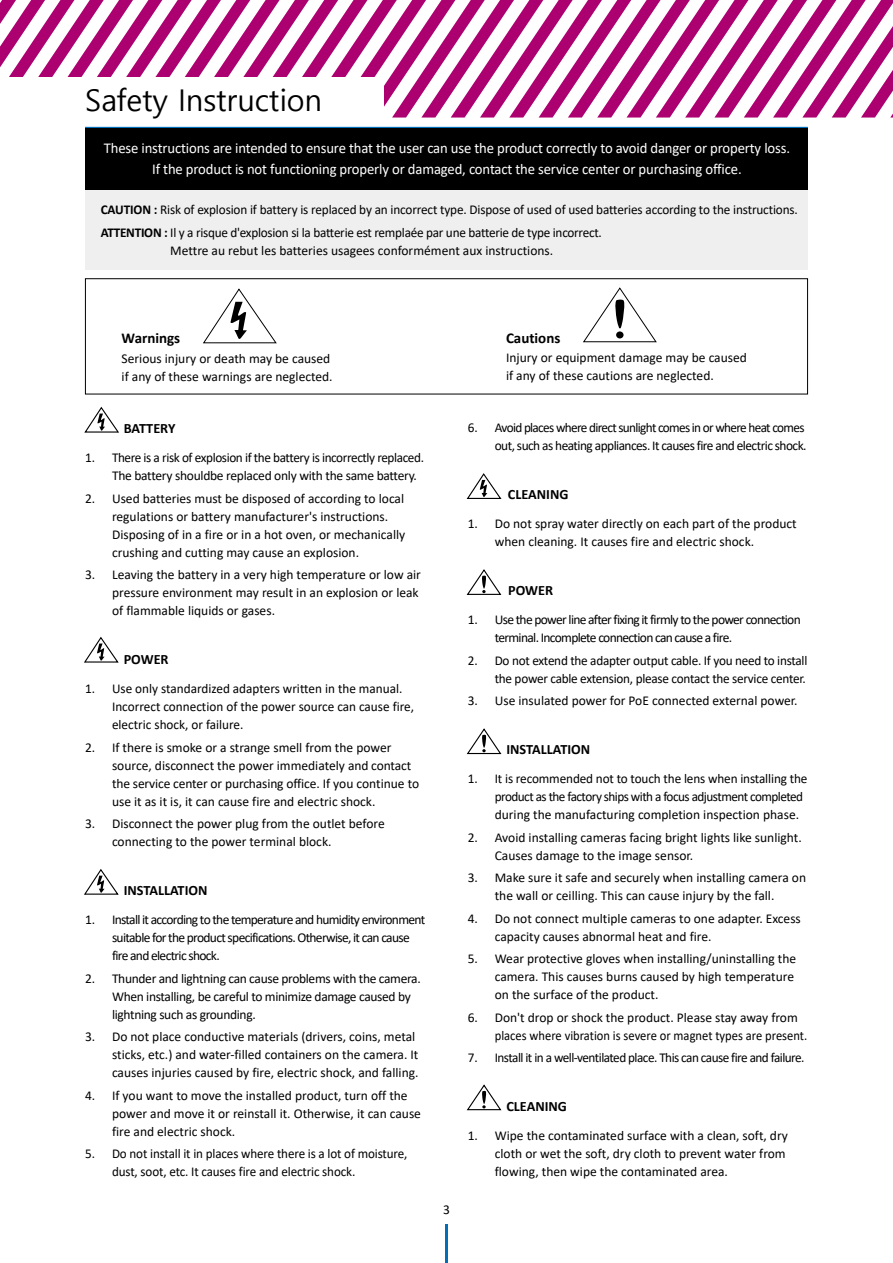
<style>
.page{position:relative;width:893px;height:1263px;background:#fff}
.page>*{position:absolute;margin:0;border:0;box-sizing:border-box;transform-origin:0 0}
.t1{font:30px "Malgun Gothic";color:#000}
.t2{font:15px/21px "Calibri";letter-spacing:-.01em;color:#fff;text-align:center}
.t3{font:700 15px "Calibri";color:#000}
.t4{font:700 14.25px "Calibri";color:#000}
.t5{font:13.5px/18px "Calibri";letter-spacing:-.005em;color:#000}
.t6{font:13.5px/18px "Calibri";letter-spacing:-.05em;color:#000}
.t7{font:13.5px/18px "Calibri";letter-spacing:-.025em;color:#000}
.t8{font:13.5px/18px "Calibri";letter-spacing:-.03em;color:#000}
.t9{font:13.5px "Calibri";letter-spacing:-.04em;color:#000}
.s1{font-weight:700}
</style>
<div class="page">
<hr style="left:85px;top:127px;width:723px;height:1px;background:#036eb8">
<hr style="left:445px;top:1225px;width:3px;height:38px;background:#036eb8">
<svg style="left:0;top:0;width:893px;height:118px"></svg>
<div style="left:0;top:77px;width:383px;height:43px;background:#fff"></div>
<div style="left:85px;top:128px;width:723px;height:63px;background:#000"></div>
<svg style="left:84px;top:406px;width:35px;height:27px"></svg>
<svg style="left:84px;top:636px;width:35px;height:27px"></svg>
<svg style="left:466px;top:569px;width:36px;height:26px"></svg>
<svg style="left:84px;top:869px;width:35px;height:26px"></svg>
<svg style="left:466px;top:728px;width:36px;height:27px"></svg>
<div style="left:85px;top:278px;width:723px;height:116px;border:1px solid #000"></div>
<svg style="left:203px;top:288px;width:74px;height:56px"></svg>
<svg style="left:583px;top:287px;width:74px;height:55px"></svg>
<div style="left:85px;top:191px;width:723px;height:79px;background:#efefef"></div>
<svg style="left:466px;top:1084px;width:36px;height:27px"></svg>
<svg style="left:466px;top:473px;width:36px;height:26px"></svg>
<h1 class="t1" style="left:85px;top:83px;width:239px">Safety Instruction</h1>
<p class="t2" style="left:104px;top:137px;width:688px">These instructions are intended to ensure that the user can use the product correctly to avoid danger or property loss.<br>If the product is not functioning properly or damaged, contact the service center or purchasing office.</p>
<p class="t5" style="left:101px;top:198px;width:699px;line-height:22.5px"><span class="s1">CAUTION :</span> Risk of explosion if battery is replaced by an incorrect type. Dispose of used of used batteries according to the instructions.<br><span class="s1">ATTENTION :</span> Il y a risque d'explosion si la batterie est remplaée par une batterie de type incorrect.</p>
<p class="t5" style="left:170px;top:241px;width:384px">Mettre au rebut les batteries usagees conformément aux instructions.</p>
<p class="t3" style="left:122px;top:327px;width:60px">Warnings</p>
<p class="t5" style="left:122px;top:349px;width:213px">Serious injury or death may be caused if any of these warnings are neglected.</p>
<p class="t4" style="left:124px;top:418px;width:53px">BATTERY</p>
<p class="t8" style="left:112px;top:448px;width:313px;text-indent:-27px">1. There is a risk of explosion if the battery is incorrectly replaced.<br>The battery shouldbe replaced only with the same battery.</p>
<p class="t5" style="left:112px;top:489px;width:295px;text-indent:-27px">2. Used batteries must be disposed of according to local regulations or battery manufacturer's instructions.<br>Disposing of in a fire or in a hot oven, or mechanically crushing and cutting may cause an explosion.</p>
<p class="t5" style="left:112px;top:565px;width:310px;text-indent:-27px">3. Leaving the battery in a very high temperature or low air pressure environment may result in an explosion or leak of flammable liquids or gases.</p>
<p class="t4" style="left:124px;top:649px;width:46px">POWER</p>
<p class="t5" style="left:112px;top:679px;width:304px;text-indent:-27px">1. Use only standardized adapters written in the manual.<br>Incorrect connection of the power source can cause fire, electric shock, or failure.</p>
<p class="t5" style="left:112px;top:738px;width:309px;text-indent:-27px">2. If there is smoke or a strange smell from the power source, disconnect the power immediately and contact the service center or purchasing office. If you continue to use it as it is, it can cause fire and electric shock.</p>
<p class="t5" style="left:112px;top:814px;width:274px;text-indent:-27px">3. Disconnect the power plug from the outlet before connecting to the power terminal block.</p>
<p class="t4" style="left:124px;top:880px;width:85px">INSTALLATION</p>
<p class="t6" style="left:112px;top:910px;width:315px;text-indent:-27px">1. Install it according to the temperature and humidity environment suitable for the product specifications. Otherwise, it can cause fire and electric shock.</p>
<p class="t7" style="left:112px;top:969px;width:310px;text-indent:-27px">2. Thunder and lightning can cause problems with the camera.<br>When installing, be careful to minimize damage caused by lightning such as grounding.</p>
<p class="t5" style="left:112px;top:1027px;width:308px;text-indent:-27px">3. Do not place conductive materials (drivers, coins, metal sticks, etc.) and water-filled containers on the camera. It causes injuries caused by fire, electric shock, and falling.</p>
<p class="t5" style="left:112px;top:1086px;width:310px;text-indent:-27px">4. If you want to move the installed product, turn off the power and move it or reinstall it. Otherwise, it can cause fire and electric shock.</p>
<p class="t5" style="left:112px;top:1144px;width:297px;text-indent:-27px">5. Do not install it in places where there is a lot of moisture, dust, soot, etc. It causes fire and electric shock.</p>
<p class="t5" style="left:443px;top:1201px;width:8px">3</p>
<p class="t3" style="left:506px;top:327px;width:56px">Cautions</p>
<p class="t5" style="left:506px;top:348px;width:242px">Injury or equipment damage may be caused if any of these cautions are neglected.</p>
<p class="t6" style="left:468px;top:418px;width:340px;text-align:right">6. Avoid places where direct sunlight comes in or where heat comes out, such as heating appliances. It causes fire and electric shock.</p>
<p class="t4" style="left:508px;top:484px;width:62px">CLEANING</p>
<p class="t5" style="left:495px;top:514px;width:303px;text-indent:-27px">1. Do not spray water directly on each part of the product when cleaning. It causes fire and electric shock.</p>
<p class="t4" style="left:508px;top:580px;width:46px">POWER</p>
<p class="t6" style="left:495px;top:610px;width:308px;text-indent:-27px">1. Use the power line after fixing it firmly to the power connection terminal. Incomplete connection can cause a fire.</p>
<p class="t5" style="left:468px;top:651px;width:341px;text-align:right">2. Do not extend the adapter output cable. If you need to install the power cable extension, please contact the service center.</p>
<p class="t5" style="left:468px;top:691px;width:331px">3. Use insulated power for PoE connected external power.</p>
<p class="t4" style="left:506px;top:739px;width:85px">INSTALLATION</p>
<p class="t5" style="left:495px;top:769px;width:314px;text-indent:-27px">1. It is recommended not to touch the lens when installing the product as the factory ships with a focus adjustment completed during the manufacturing completion inspection phase.</p>
<p class="t5" style="left:495px;top:828px;width:308px;text-indent:-27px">2. Avoid installing cameras facing bright lights like sunlight.<br>Causes damage to the image sensor.</p>
<p class="t5" style="left:468px;top:868px;width:340px;text-align:center">3. Make sure it safe and securely when installing camera on the wall or ceilling. This can cause injury by the fall.</p>
<p class="t5" style="left:495px;top:909px;width:308px;text-indent:-27px">4. Do not connect multiple cameras to one adapter. Excess capacity causes abnormal heat and fire.</p>
<p class="t5" style="left:495px;top:949px;width:303px;text-indent:-27px">5. Wear protective gloves when installing/uninstalling the camera. This causes burns caused by high temperature on the surface of the product.</p>
<p class="t5" style="left:495px;top:1008px;width:314px;text-indent:-27px">6. Don't drop or shock the product. Please stay away from places where vibration is severe or magnet types are present.</p>
<p class="t9" style="left:468px;top:1048px;width:338px">7. Install it in a well-ventilated place. This can cause fire and failure.</p>
<p class="t4" style="left:506px;top:1096px;width:62px">CLEANING</p>
<p class="t5" style="left:495px;top:1126px;width:295px;text-indent:-27px">1. Wipe the contaminated surface with a clean, soft, dry cloth or wet the soft, dry cloth to prevent water from flowing, then wipe the contaminated area.</p>
</div>
